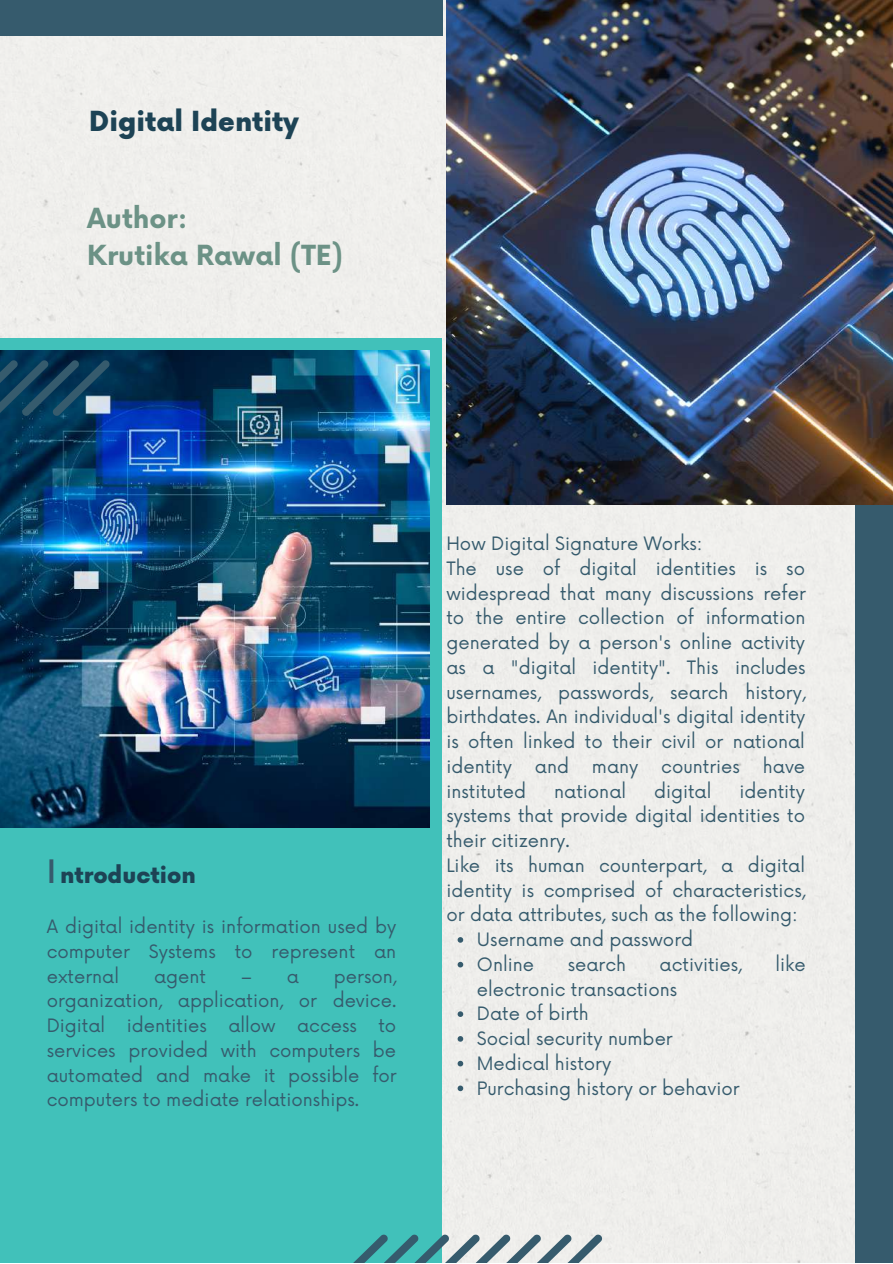
<style>
.page{position:relative;width:893px;height:1264px;background:#fff}
.page>*{position:absolute;margin:0;border:0;box-sizing:border-box;transform-origin:0 0}
.t1{font:500 31.5px "Now";color:#365b6d}
.t2{font:700 27px/37px "Now";color:#6c9286}
.t3{font:900 27px "Now";color:#1d4355}
.t4{font:900 22.5px "Now";color:#1d4355}
.t5{font:18px/24.8px "Now";color:#365b6d}
</style>
<div class="page">
<div style="left:0;top:0;width:855px;height:1262px;background:#efeeec"></div>
<div style="left:0;top:0;width:442px;height:36px;background:#365b6d"></div>
<div style="left:855px;top:0;width:37px;height:1262px;background:#365b6d"></div>
<img style="left:446px;top:0;width:446px;height:505px">
<div style="left:0;top:338px;width:442px;height:924px;background:#41c1ba"></div>
<img style="left:0;top:351px;width:429px;height:476px">
<svg style="left:0;top:360px;width:109px;height:56px;background:#1f4b66"></svg>
<svg style="left:354px;top:1234px;width:248px;height:28px"></svg>
<svg style="left:457px;top:937px;width:6px;height:5px"></svg>
<svg style="left:457px;top:961px;width:6px;height:6px"></svg>
<svg style="left:457px;top:1011px;width:6px;height:5px"></svg>
<svg style="left:457px;top:1036px;width:6px;height:5px"></svg>
<svg style="left:457px;top:1060px;width:6px;height:6px"></svg>
<svg style="left:457px;top:1085px;width:6px;height:6px"></svg>
<h2 class="t3" style="left:89px;top:107px;width:211px">Digital Identity</h2>
<h2 class="t2" style="left:87px;top:201px;width:257px">Author:<br>Krutika Rawal (TE)</h2>
<h1 class="t1" style="left:47px;top:854px;width:11px">I</h1>
<p class="t4" style="left:60px;top:862px;width:137px">ntroduction</p>
<p class="t5" style="left:47px;top:915px;width:351px;text-align:justify">A digital identity is information used by computer Systems to represent an external</p>
<p class="t5" style="left:154px;top:964px;width:53px">agent</p>
<p class="t5" style="left:241px;top:964px;width:59px">– a</p>
<p class="t5" style="left:47px;top:964px;width:351px;text-align:justify;text-indent:287px">person, organization, application, or device.<br>Digital identities allow access to services provided with computers be automated and make it possible for computers to mediate relationships.</p>
<p class="t5" style="left:446px;top:532px;width:361px">How Digital Signature Works:<br>The use of digital identities is so widespread that many discussions refer to the entire collection of information generated by a person's online activity as a "digital identity". This includes usernames, passwords, search history, birthdates. An individual's digital identity is often linked to their civil or national identity</p>
<p class="t5" style="left:535px;top:755px;width:36px">and</p>
<p class="t5" style="left:592px;top:755px;width:48px">many</p>
<p class="t5" style="left:661px;top:755px;width:80px">countries</p>
<p class="t5" style="left:762px;top:755px;width:44px">have</p>
<p class="t5" style="left:446px;top:779px;width:361px;text-indent:293px">identity systems that provide digital identities to their citizenry.<br>Like its human counterpart, a digital identity is comprised of characteristics, or data attributes, such as the following:</p>
<p class="t5" style="left:446px;top:779px;width:81px">instituted</p>
<p class="t5" style="left:554px;top:779px;width:73px">national</p>
<p class="t5" style="left:654px;top:779px;width:59px">digital</p>
<p class="t5" style="left:477px;top:928px;width:218px">Username and password<br>Online</p>
<p class="t5" style="left:567px;top:952px;width:60px">search</p>
<p class="t5" style="left:659px;top:952px;width:84px">activities,</p>
<p class="t5" style="left:775px;top:952px;width:32px">like</p>
<p class="t5" style="left:477px;top:977px;width:264px">electronic transactions<br>Date of birth<br>Social security number<br>Medical history<br>Purchasing history or behavior</p>
</div>
